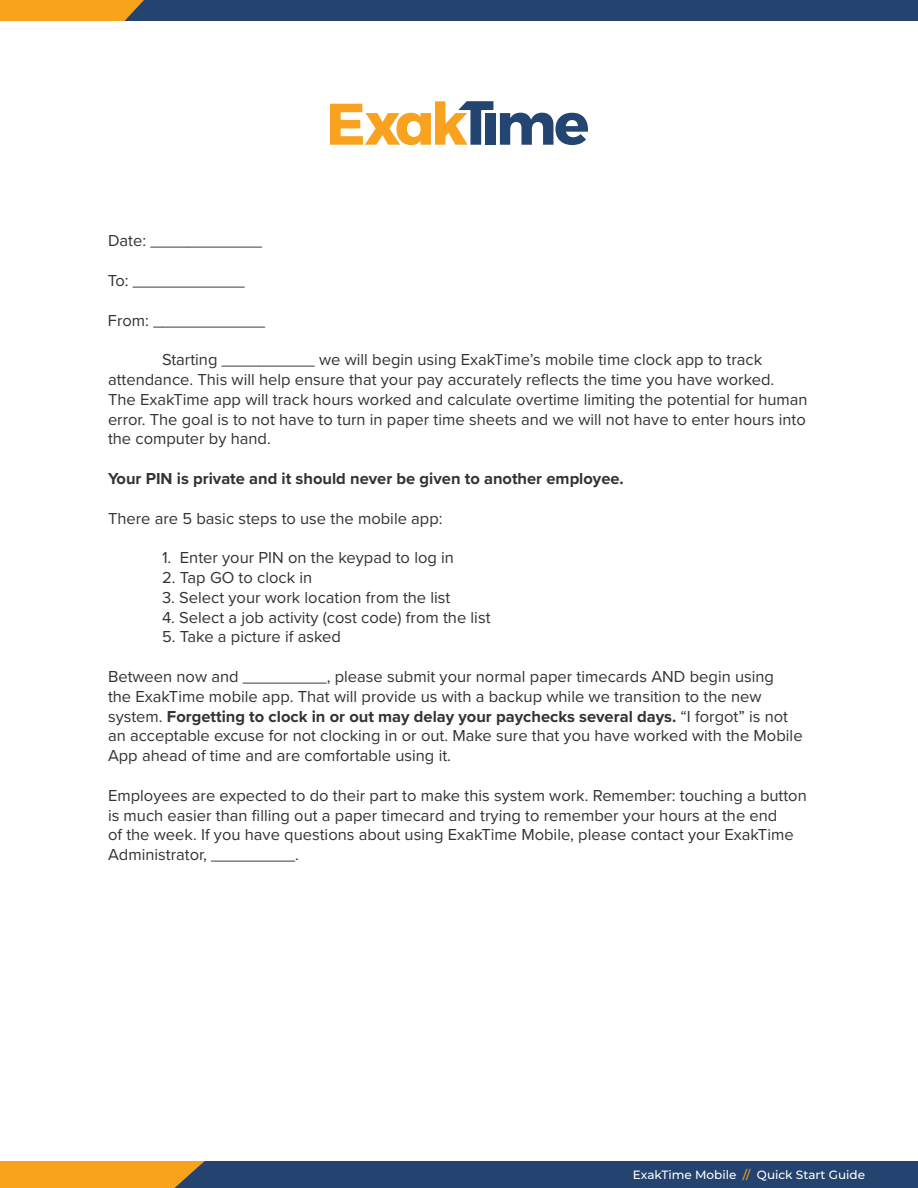
<style>
.page{position:relative;width:918px;height:1188px;background:#fff}
.page>*{position:absolute;margin:0;border:0;box-sizing:border-box;transform-origin:0 0}
.t1{font:16.5px/19.8px "Proxima Nova";color:#323332}
.t2{font:700 16.5px "Proxima Nova";color:#323332}
.t3{font:500 12px "Montserrat";color:#fff}
.s1{font-weight:700}
.s2{color:#f9a21c}
</style>
<div class="page">
<div style="left:0;top:0;width:918px;height:21px;background:#25436f"></div>
<svg style="left:0;top:0;width:144px;height:21px;background:#ea9b21"></svg>
<div style="left:0;top:1161px;width:918px;height:27px;background:#25436f"></div>
<svg style="left:0;top:1161px;width:205px;height:27px;background:#e99a22"></svg>
<svg style="left:330px;top:101px;width:163px;height:44px"></svg>
<div style="left:485px;top:113px;width:11px;height:32px;background:#244471"></div>
<svg style="left:500px;top:113px;width:88px;height:32px"></svg>
<p class="t1" style="left:108px;top:230px;width:156px">Date: ____________</p>
<p class="t1" style="left:108px;top:270px;width:138px">To: ____________</p>
<p class="t1" style="left:108px;top:309px;width:159px">From: ____________</p>
<p class="t1" style="left:108px;top:349px;width:701px;text-indent:54px">Starting __________ we will begin using ExakTime’s mobile time clock app to track attendance. This will help ensure that your pay accurately reflects the time you have worked.<br>The ExakTime app will track hours worked and calculate overtime limiting the potential for human error. The goal is to not have to turn in paper time sheets and we will not have to enter hours into the computer by hand.</p>
<p class="t2" style="left:108px;top:466px;width:517px">Your PIN is private and it should never be given to another employee.</p>
<p class="t1" style="left:108px;top:507px;width:336px">There are 5 basic steps to use the mobile app:</p>
<p class="t1" style="left:162px;top:547px;width:294px">1. Enter your PIN on the keypad to log in</p>
<p class="t1" style="left:162px;top:567px;width:152px">2. Tap GO to clock in</p>
<p class="t1" style="left:162px;top:587px;width:290px">3. Select your work location from the list</p>
<p class="t1" style="left:162px;top:606px;width:330px">4. Select a job activity (cost code) from the list</p>
<p class="t1" style="left:162px;top:626px;width:181px">5. Take a picture if asked</p>
<p class="t1" style="left:108px;top:666px;width:696px">Between now and _________, please submit your normal paper timecards AND begin using<br>the ExakTime mobile app. That will provide us with a backup while we transition to the new system. <span class="s1">Forgetting to clock in or out may delay your paychecks several days.</span> “I forgot” is not an acceptable excuse for not clocking in or out. Make sure that you have worked with the Mobile App ahead of time and are comfortable using it.</p>
<p class="t1" style="left:108px;top:785px;width:700px">Employees are expected to do their part to make this system work. Remember: touching a button is much easier than filling out a paper timecard and trying to remember your hours at the end<br>of the week. If you have questions about using ExakTime Mobile, please contact your ExakTime Administrator, _________.</p>
<p class="t3" style="left:633px;top:1166px;width:234px">ExakTime Mobile <span class="s2">//</span> Quick Start Guide</p>
</div>
